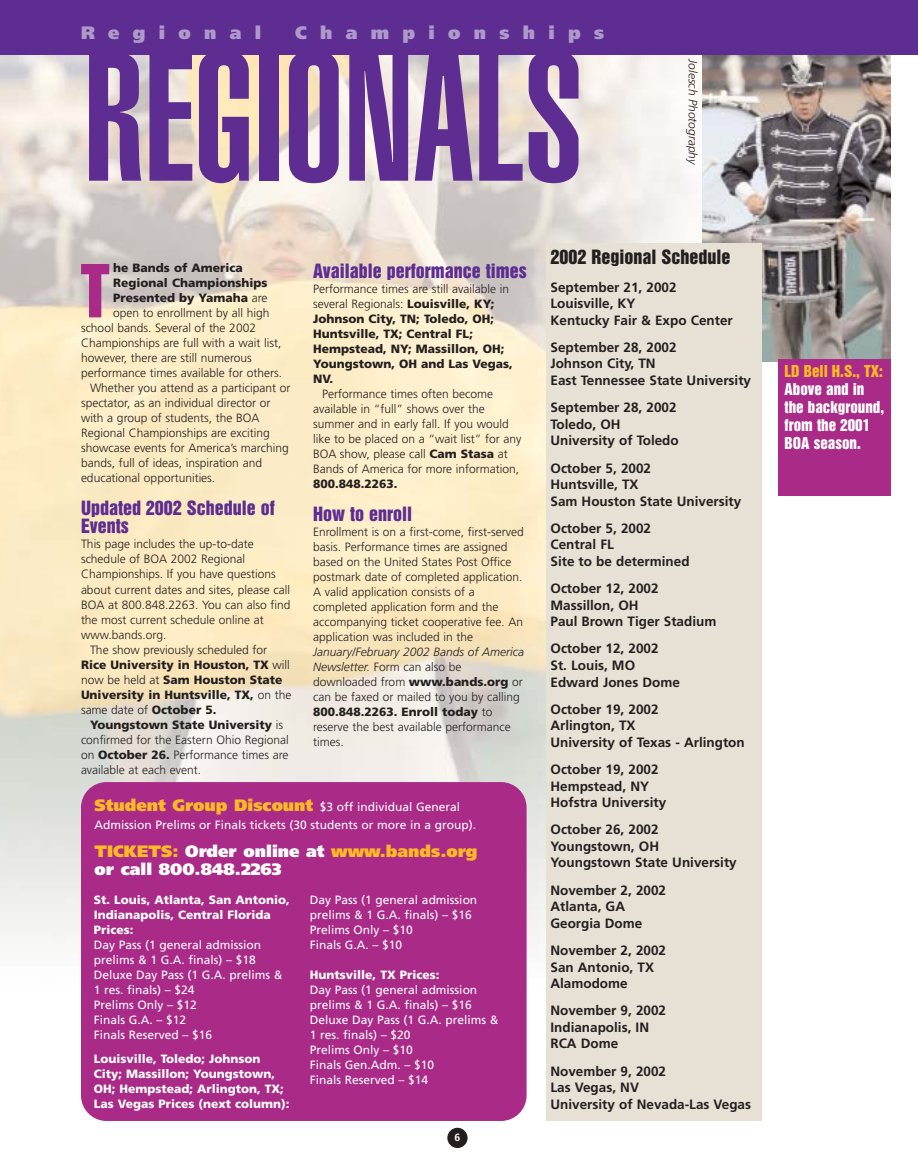
<style>
.page{position:relative;width:918px;height:1175px;background:#fff}
.page>*{position:absolute;margin:0;border:0;box-sizing:border-box;transform-origin:0 0}
.t1{font:900 extra-condensed 180px "Helvetica";color:#5e2d91}
.t2{font:66.75px "Helvetica Inserat";color:#aa2a87}
.t3{font:18px/18px "Helvetica Inserat";color:#5e2d91}
.t4{font:900 18px "Frutiger";letter-spacing:.74em;color:#ad9aca}
.t5{font:18px "Helvetica Inserat";color:#231f1f}
.t6{font:900 16.5px/18px "Frutiger";color:#fff}
.t7{font:15px/18px "Helvetica Inserat";color:#fff}
.t8{font:15px "Helvetica Inserat";color:#fdb926}
.t9{font:700 13.5px/16.5px "Frutiger";color:#231f1f}
.t10{font:300 12px/15px "Frutiger";color:#231f1f}
.t11{font:12px/15px "Frutiger";color:#fff}
.t12{font:900 12px/15px "Frutiger";color:#231f1f}
.t13{font:900 12px/15px "Frutiger";color:#fff}
.t14{font:italic 300 12px "Frutiger";color:#231f1f}
.t15{font:700 10.5px "Frutiger";color:#fff}
.s1{font-weight:300}
.s2{font-weight:900}
.s3{font-style:italic}
.s4{font-weight:900;font-size:16.5px;color:#fdb926}
.s5{color:#fdb926}
</style>
<div class="page">
<div style="left:447px;top:1127px;width:21px;height:21px;background:#231f1f;border-radius:50%"></div>
<img style="left:0;top:54px;width:702px;height:897px">
<img style="left:702px;top:54px;width:189px;height:307px">
<div style="left:546px;top:243px;width:216px;height:877px;background:#e7e0d5"></div>
<div style="left:0;top:0;width:918px;height:54px;background:#5e2d91"></div>
<div style="left:81px;top:782px;width:446px;height:338px;background:#aa2a87;border-radius:25px"></div>
<div style="left:778px;top:359px;width:113px;height:137px;background:#aa2a87"></div>
<h3 class="t4" style="left:81px;top:25px;width:182px">Regional</h3>
<h3 class="t4" style="left:295px;top:25px;width:310px">Championships</h3>
<h1 class="t1" style="left:84px;top:52px;width:501px">REGIONALS</h1>
<p class="t14" style="left:698px;top:59px;width:106px;rotate:90deg">Jolesch Photography</p>
<h2 class="t2" style="left:80px;top:264px;width:31px">T</h2>
<p class="t12" style="left:113px;top:262px;width:131px">he Bands of America</p>
<p class="t12" style="left:113px;top:277px;width:156px">Regional Championships</p>
<p class="t12" style="left:113px;top:292px;width:156px">Presented by Yamaha <span class="s1">are</span></p>
<p class="t10" style="left:113px;top:307px;width:158px">open to enrollment by all high</p>
<p class="t10" style="left:81px;top:322px;width:177px">school bands. Several of the 2002</p>
<p class="t10" style="left:81px;top:337px;width:202px">Championships are full with a wait list,</p>
<p class="t10" style="left:81px;top:352px;width:172px">however, there are still numerous</p>
<p class="t10" style="left:81px;top:367px;width:203px">performance times available for others.</p>
<p class="t10" style="left:90px;top:382px;width:202px">Whether you attend as a participant or</p>
<p class="t10" style="left:81px;top:397px;width:191px">spectator, as an individual director or</p>
<p class="t10" style="left:81px;top:412px;width:180px">with a group of students, the BOA</p>
<p class="t10" style="left:81px;top:427px;width:190px">Regional Championships are exciting</p>
<p class="t10" style="left:81px;top:442px;width:209px">showcase events for America’s marching</p>
<p class="t10" style="left:81px;top:457px;width:183px">bands, full of ideas, inspiration and</p>
<p class="t10" style="left:81px;top:472px;width:136px">educational opportunities.</p>
<h3 class="t3" style="left:81px;top:500px;width:195px">Updated 2002 Schedule of<br>Events</h3>
<p class="t10" style="left:81px;top:538px;width:174px">This page includes the up-to-date</p>
<p class="t10" style="left:81px;top:553px;width:166px">schedule of BOA 2002 Regional</p>
<p class="t10" style="left:81px;top:568px;width:196px">Championships. If you have questions</p>
<p class="t10" style="left:81px;top:583px;width:211px">about current dates and sites, please call</p>
<p class="t10" style="left:81px;top:598px;width:211px">BOA at 800.848.2263. You can also find</p>
<p class="t10" style="left:81px;top:613px;width:184px">the most current schedule online at</p>
<p class="t10" style="left:81px;top:628px;width:87px">www.bands.org.</p>
<p class="t10" style="left:90px;top:643px;width:179px">The show previously scheduled for</p>
<p class="t12" style="left:81px;top:658px;width:210px">Rice University in Houston, TX <span class="s1">will</span></p>
<p class="t12" style="left:81px;top:673px;width:203px"><span class="s1">now be held at</span> Sam Houston State</p>
<p class="t12" style="left:81px;top:688px;width:212px">University in Huntsville, TX, <span class="s1">on the</span></p>
<p class="t10" style="left:81px;top:703px;width:137px">same date of <span class="s2">October 5.</span></p>
<p class="t12" style="left:90px;top:718px;width:195px">Youngstown State University <span class="s1">is</span></p>
<p class="t10" style="left:81px;top:733px;width:209px">confirmed for the Eastern Ohio Regional</p>
<p class="t10" style="left:81px;top:748px;width:209px">on <span class="s2">October 26.</span> Performance times are</p>
<p class="t10" style="left:81px;top:763px;width:122px">available at each event.</p>
<h3 class="t3" style="left:313px;top:262px;width:215px">Available performance times</h3>
<p class="t12" style="left:313px;top:282px;width:201px"><span class="s1">Performance times are still available in several Regionals:</span> Louisville, KY;<br>Johnson City, TN; Toledo, OH;<br>Huntsville, TX; Central FL;<br>Hempstead, NY; Massillon, OH;<br>Youngstown, OH and Las Vegas,<br>NV.</p>
<p class="t10" style="left:313px;top:387px;width:210px;text-indent:9px">Performance times often become available in “full” shows over the summer and in early fall. If you would like to be placed on a “wait list” for any BOA show, please call <span class="s2">Cam Stasa</span> at Bands of America for more information,</p>
<p class="t12" style="left:313px;top:477px;width:86px">800.848.2263.</p>
<h3 class="t3" style="left:313px;top:505px;width:100px">How to enroll</h3>
<p class="t10" style="left:313px;top:525px;width:212px">Enrollment is on a first-come, first-served basis. Performance times are assigned based on the United States Post Office postmark date of completed application.<br>A valid application consists of a completed application form and the accompanying ticket cooperative fee. An application was included in the</p>
<p class="t10" style="left:313px;top:645px;width:213px"><span class="s3">January/February 2002 Bands of America<br>Newsletter.</span> Form can also be downloaded from <span class="s2">www.bands.org</span> or can be faxed or mailed to you by calling<br><span class="s2">800.848.2263. Enroll today</span> to reserve the best available performance times.</p>
<p class="t11" style="left:94px;top:798px;width:383px;line-height:18px"><span class="s4">Student Group Discount</span> $3 off individual General<br>Admission Prelims or Finals tickets (30 students or more in a group).</p>
<h3 class="t6" style="left:94px;top:844px;width:385px"><span class="s5">TICKETS:</span> Order online at <span class="s5">www.bands.org </span>or call 800.848.2263</h3>
<p class="t13" style="left:94px;top:893px;width:198px">St. Louis, Atlanta, San Antonio,<br>Indianapolis, Central Florida<br>Prices:</p>
<p class="t11" style="left:94px;top:938px;width:190px">Day Pass (1 general admission prelims &amp; 1 G.A. finals) – $18<br>Deluxe Day Pass (1 G.A. prelims &amp;<br>1 res. finals) – $24<br>Prelims Only – $12<br>Finals G.A. – $12<br>Finals Reserved – $16</p>
<p class="t13" style="left:94px;top:1052px;width:197px">Louisville, Toledo; Johnson<br>City; Massillon; Youngstown,<br>OH; Hempstead; Arlington, TX;<br>Las Vegas Prices (next column):</p>
<p class="t11" style="left:310px;top:893px;width:169px">Day Pass (1 general admission prelims &amp; 1 G.A. finals) – $16<br>Prelims Only – $10<br>Finals G.A. – $10</p>
<p class="t13" style="left:310px;top:968px;width:131px">Huntsville, TX Prices:</p>
<p class="t11" style="left:310px;top:983px;width:190px">Day Pass (1 general admission prelims &amp; 1 G.A. finals) – $16<br>Deluxe Day Pass (1 G.A. prelims &amp;<br>1 res. finals) – $20<br>Prelims Only – $10<br>Finals Gen.Adm. – $10<br>Finals Reserved – $14</p>
<p class="t15" style="left:455px;top:1133px;width:7px">6</p>
<h3 class="t5" style="left:550px;top:250px;width:181px">2002 Regional Schedule</h3>
<p class="t9" style="left:550px;top:280px;width:184px">September 21, 2002<br>Louisville, KY<br>Kentucky Fair &amp; Expo Center</p>
<p class="t9" style="left:550px;top:340px;width:202px">September 28, 2002<br>Johnson City, TN<br>East Tennessee State University</p>
<p class="t9" style="left:550px;top:400px;width:130px">September 28, 2002<br>Toledo, OH<br>University of Toledo</p>
<p class="t9" style="left:550px;top:460px;width:192px">October 5, 2002<br>Huntsville, TX<br>Sam Houston State University</p>
<p class="t9" style="left:550px;top:521px;width:141px">October 5, 2002<br>Central FL<br>Site to be determined</p>
<p class="t9" style="left:550px;top:581px;width:167px">October 12, 2002<br>Massillon, OH<br>Paul Brown Tiger Stadium</p>
<p class="t9" style="left:550px;top:641px;width:131px">October 12, 2002<br>St. Louis, MO<br>Edward Jones Dome</p>
<p class="t9" style="left:550px;top:702px;width:196px">October 19, 2002<br>Arlington, TX<br>University of Texas - Arlington</p>
<p class="t9" style="left:550px;top:762px;width:117px">October 19, 2002<br>Hempstead, NY<br>Hofstra University</p>
<p class="t9" style="left:550px;top:822px;width:188px">October 26, 2002<br>Youngstown, OH<br>Youngstown State University</p>
<p class="t9" style="left:550px;top:883px;width:117px">November 2, 2002<br>Atlanta, GA<br>Georgia Dome</p>
<p class="t9" style="left:550px;top:943px;width:117px">November 2, 2002<br>San Antonio, TX<br>Alamodome</p>
<p class="t9" style="left:550px;top:1003px;width:117px">November 9, 2002<br>Indianapolis, IN<br>RCA Dome</p>
<p class="t9" style="left:550px;top:1063px;width:202px">November 9, 2002<br>Las Vegas, NV<br>University of Nevada-Las Vegas</p>
<p class="t8" style="left:785px;top:364px;width:100px">LD Bell H.S., TX:</p>
<p class="t7" style="left:785px;top:380px;width:101px">Above and in the background, from the 2001<br>BOA season.</p>
</div>
